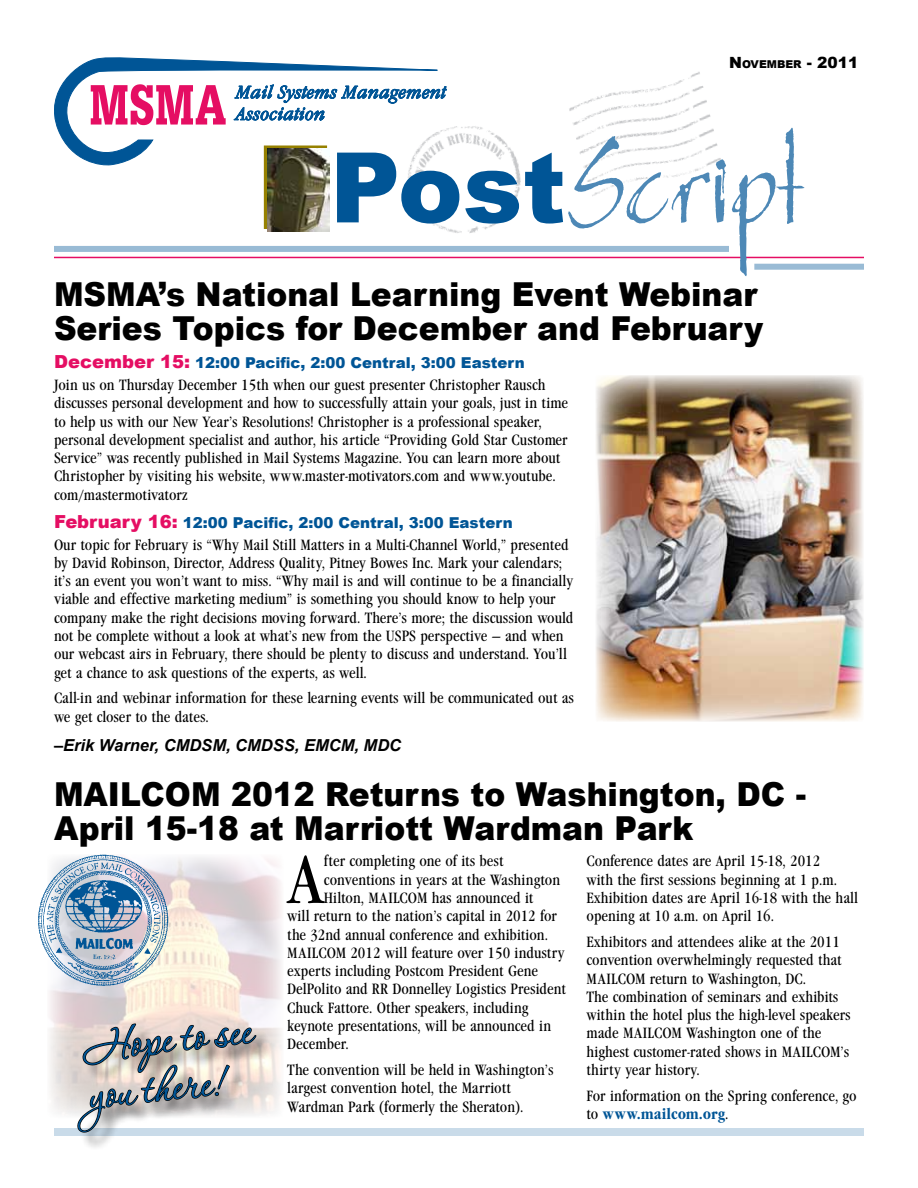
<style>
.page{position:relative;width:918px;height:1188px;background:#fff}
.page>*{position:absolute;margin:0;border:0;box-sizing:border-box;transform-origin:0 0}
.t1{font:120px "Bergell Let Plain";color:#4d88b6}
.t2{font:70.2px "Garamond Condensed Book DTC";color:#000}
.t3{font:57px/48px "P22 Corinthia";color:#005596}
.t4{font:900 33px/34.5px "Arial";color:#000;scale:.95 1}
.t5{font:italic 700 16.5px "Arial";color:#000}
.t6{font:15.45px/18.3px "Garamond Condensed Book DTC";color:#000}
.t7{font:15.45px "Garamond Condensed Bold DTC";color:#005596}
.t8{font:900 15px "Arial";color:#005596}
.t9{font:900 10.8px "Arial";color:#000}
.s1{font-size:15.45px}
.s2{font-family:"Arial";font-weight:900;font-size:97.5px;color:#005596}
.s3{font-size:18px;color:#e50e63}
.s4{font-family:"Garamond Condensed Book DTC";color:#000}
</style>
<div class="page">
<hr style="left:54px;top:257px;width:810px;height:1px;background:#e50e63">
<div style="left:264px;top:146px;width:63px;height:83px;background:#968100"></div>
<img style="left:408px;top:72px;width:313px;height:161px">
<svg style="left:54px;top:57px;width:393px;height:108px"></svg>
<div style="left:54px;top:246px;width:675px;height:6px;background:#99bbd5"></div>
<div style="left:754px;top:264px;width:110px;height:6px;background:#99bbd5"></div>
<img style="left:267px;top:149px;width:62px;height:83px">
<div style="left:54px;top:1128px;width:810px;height:7px;background:#c9dbe9"></div>
<img style="left:50px;top:854px;width:231px;height:261px">
<img style="left:596px;top:375px;width:267px;height:346px">
<img style="left:38px;top:855px;width:131px;height:132px">
<div style="left:80px;top:1026px;width:194px;height:125px;background:#000;opacity:.5"></div>
<svg style="left:76px;top:1005px;width:181px;height:129px;background:#c3bab6"></svg>
<p class="t9" style="left:729px;top:57px;width:131px"><span class="s1">N</span>OVEMBER <span class="s1">- 2011</span></p>
<h1 class="t1" style="left:330px;top:111px;width:474px"><span class="s2">Post</span>Script</h1>
<h3 class="t4" style="left:54px;top:276px;width:748px">MSMA’s National Learning Event Webinar<br>Series Topics for December and February</h3>
<p class="t8" style="left:54px;top:352px;width:472px"><span class="s3">December 15:</span> 12:00 Pacific, 2:00 Central, 3:00 Eastern</p>
<p class="t6" style="left:54px;top:376px;width:516px">Join us on Thursday December 15th when our guest presenter Christopher Rausch discusses personal development and how to successfully attain your goals, just in time to help us with our New Year’s Resolutions! Christopher is a professional speaker, personal development specialist and author, his article “Providing Gold Star Customer Service” was recently published in Mail Systems Magazine. You can learn more about Christopher by visiting his website, www.master-motivators.com and www.youtube. com/mastermotivatorz</p>
<p class="t8" style="left:54px;top:512px;width:460px"><span class="s3">February 16:</span> 12:00 Pacific, 2:00 Central, 3:00 Eastern</p>
<p class="t6" style="left:54px;top:536px;width:521px">Our topic for February is “Why Mail Still Matters in a Multi-Channel World,” presented by David Robinson, Director, Address Quality, Pitney Bowes Inc. Mark your calendars; it’s an event you won’t want to miss. “Why mail is and will continue to be a financially viable and effective marketing medium” is something you should know to help your company make the right decisions moving forward. There’s more; the discussion would not be complete without a look at what’s new from the USPS perspective — and when our webcast airs in February, there should be plenty to discuss and understand. You’ll get a chance to ask questions of the experts, as well.</p>
<p class="t6" style="left:54px;top:689px;width:522px">Call-in and webinar information for these learning events will be communicated out as we get closer to the dates.</p>
<p class="t5" style="left:54px;top:734px;width:349px">–Erik Warner, CMDSM, CMDSS, EMCM, MDC</p>
<h3 class="t4" style="left:54px;top:776px;width:793px">MAILCOM 2012 Returns to Washington, DC -<br>April 15-18 at Marriott Wardman Park</h3>
<h2 class="t2" style="left:287px;top:841px;width:38px">A</h2>
<p class="t6" style="left:324px;top:852px;width:181px">fter completing one of its best</p>
<p class="t6" style="left:587px;top:852px;width:273px">Conference dates are April 15-18, 2012<br>with the first sessions beginning at 1 p.m.<br>Exhibition dates are April 16-18 with the hall opening at 10 a.m. on April 16.</p>
<p class="t6" style="left:587px;top:933px;width:266px">Exhibitors and attendees alike at the 2011 convention overwhelmingly requested that MAILCOM return to Washington, DC.<br>The combination of seminars and exhibits within the hotel plus the high-level speakers made MAILCOM Washington one of the highest customer-rated shows in MAILCOM’s thirty year history.</p>
<p class="t6" style="left:587px;top:1087px;width:272px">For information on the Spring conference, go</p>
<p class="t7" style="left:587px;top:1105px;width:143px"><span class="s4">to</span> www.mailcom.org<span class="s4">.</span></p>
<p class="t6" style="left:324px;top:871px;width:238px">conventions in years at the Washington</p>
<p class="t6" style="left:324px;top:889px;width:211px">Hilton, MAILCOM has announced it</p>
<p class="t6" style="left:287px;top:907px;width:271px">will return to the nation’s capital in 2012 for</p>
<p class="t6" style="left:287px;top:925px;width:262px">the 32nd annual conference and exhibition.</p>
<p class="t6" style="left:287px;top:944px;width:279px">MAILCOM 2012 will feature over 150 industry</p>
<p class="t6" style="left:287px;top:962px;width:252px">experts including Postcom President Gene</p>
<p class="t6" style="left:287px;top:980px;width:280px">DelPolito and RR Donnelley Logistics President</p>
<p class="t6" style="left:287px;top:999px;width:243px">Chuck Fattore. Other speakers, including</p>
<p class="t6" style="left:287px;top:1017px;width:265px">keynote presentations, will be announced in</p>
<p class="t6" style="left:287px;top:1035px;width:63px">December.</p>
<p class="t6" style="left:287px;top:1061px;width:268px">The convention will be held in Washington’s largest convention hotel, the Marriott<br>Wardman Park (formerly the Sheraton).</p>
<h3 class="t3" style="left:81px;top:1027px;width:171px;rotate:-6deg">Hope to see you there!</h3>
</div>
